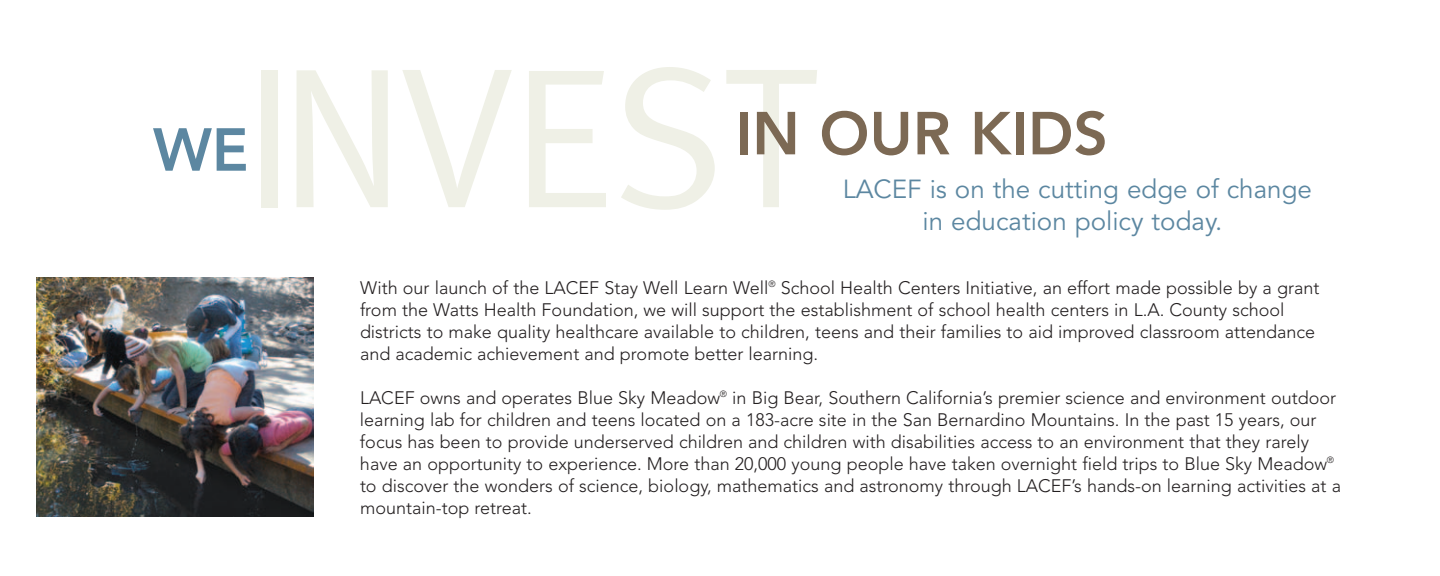
<style>
.page{position:relative;width:1440px;height:576px;background:#fff}
.page>*{position:absolute;margin:0;border:0;box-sizing:border-box;transform-origin:0 0}
.t1{font:200px "Meta";letter-spacing:-.015em;color:#eff0e6}
.t2{font:800 60px "Avenir";color:#7c6954}
.t3{font:800 60px "Avenir";color:#5c87a1}
.t4{font:26px/32.6px "Avenir";color:#5c87a1;text-align:center}
.t5{font:300 18px/22px "Avenir";color:#231f20}
</style>
<div class="page">
<img style="left:36px;top:278px;width:277px;height:238px">
<h2 class="t3" style="left:153px;top:125px;width:97px">WE</h2>
<h1 class="t1" style="left:243px;top:21px;width:580px">INVEST</h1>
<h2 class="t2" style="left:735px;top:109px;width:374px">IN OUR KIDS</h2>
<h3 class="t4" style="left:843px;top:175px;width:471px">LACEF is on the cutting edge of change in education policy today.</h3>
<p class="t5" style="left:360px;top:278px;width:961px">With our launch of the LACEF Stay Well Learn Well<sup>®</sup> School Health Centers Initiative, an effort made possible by a grant from the Watts Health Foundation, we will support the establishment of school health centers in L.A. County school districts to make quality healthcare available to children, teens and their families to aid improved classroom attendance and academic achievement and promote better learning.</p>
<p class="t5" style="left:360px;top:388px;width:983px">LACEF owns and operates Blue Sky Meadow<sup>®</sup> in Big Bear, Southern California’s premier science and environment outdoor learning lab for children and teens located on a 183-acre site in the San Bernardino Mountains. In the past 15 years, our focus has been to provide underserved children and children with disabilities access to an environment that they rarely have an opportunity to experience. More than 20,000 young people have taken overnight field trips to Blue Sky Meadow<sup>® </sup>to discover the wonders of science, biology, mathematics and astronomy through LACEF’s hands-on learning activities at a mountain-top retreat.</p>
</div>
